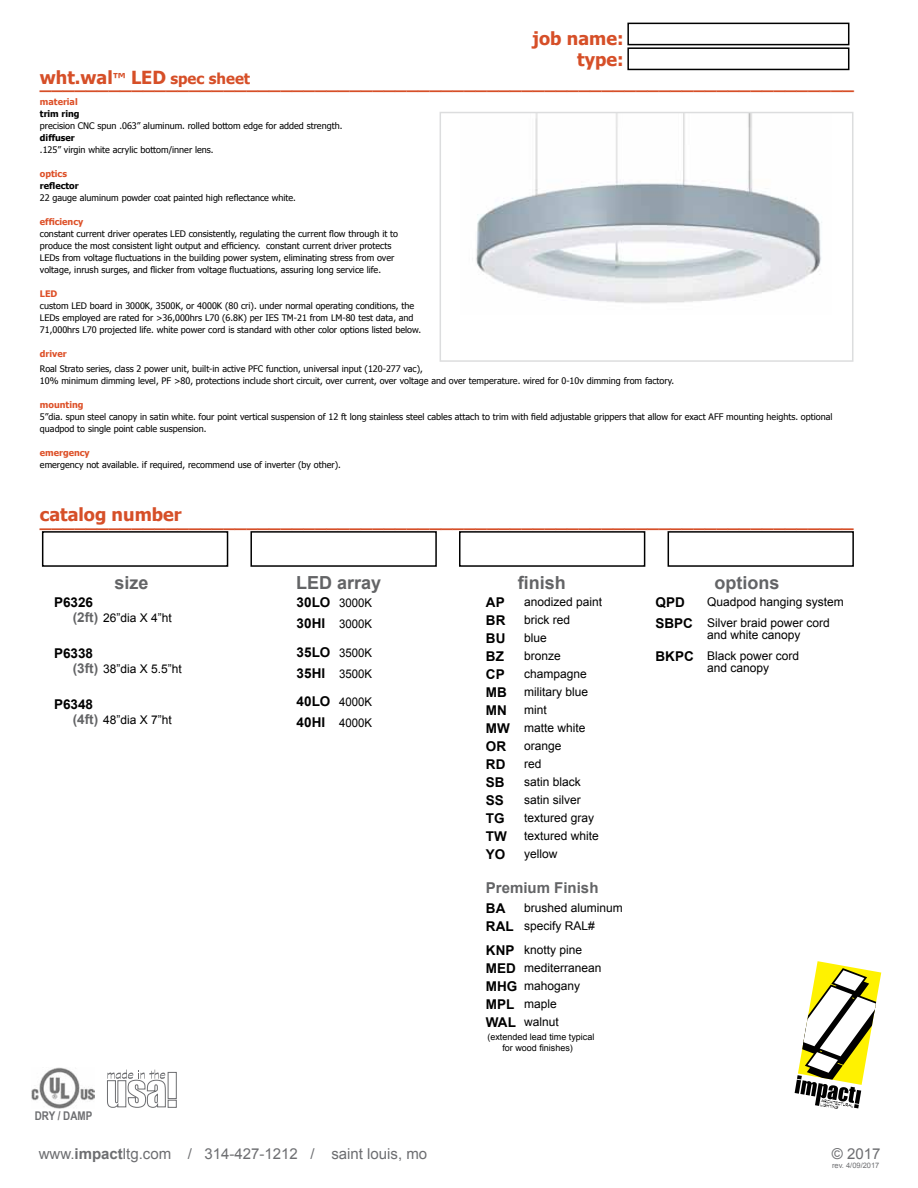
<style>
.page{position:relative;width:918px;height:1188px;background:#fff}
.page>*{position:absolute;margin:0;border:0;box-sizing:border-box;transform-origin:0 0}
.t1{font:700 18px/21px "Tahoma";color:#d64f28;text-align:right}
.t2{font:700 18px "Arial";color:#636466}
.t3{font:15px "Arial";color:#6d6e71}
.t4{font:700 15px "Tahoma";color:#d64f28}
.t5{font:700 15px "Arial";color:#636466}
.t6{font:700 13.5px/18px "Arial";color:#000}
.t7{font:12px/18px "Arial";color:#000}
.t8{font:12px/21px "Arial";color:#000;scale:.95 1}
.t9{font:700 12px "Arial Narrow";color:#6d6e71}
.t10{font:9px/12px "Tahoma";color:#000}
.t11{font:700 9px "Tahoma";color:#dd5028}
.t12{font:9px/10.5px "Arial";color:#000}
.t13{font:700 9px "Tahoma";color:#000}
.t14{font:7.5px "Arial";color:#6d6e71}
.s1{font-size:18px}
.s2{font-weight:700;font-size:13.5px;color:#636466}
.s3{font-weight:700}
</style>
<div class="page">
<div style="left:627px;top:23px;width:222px;height:22px;border:2px solid #000"></div>
<div style="left:459px;top:531px;width:186px;height:36px;border:2px solid #000"></div>
<div style="left:627px;top:47px;width:222px;height:23px;border:2px solid #000"></div>
<div style="left:668px;top:531px;width:186px;height:36px;border:2px solid #000"></div>
<div style="left:250px;top:531px;width:187px;height:36px;border:2px solid #000"></div>
<div style="left:42px;top:531px;width:186px;height:36px;border:2px solid #000"></div>
<svg style="left:795px;top:961px;width:86px;height:148px"></svg>
<img style="left:476px;top:115px;width:346px;height:188px">
<div style="left:440px;top:112px;width:413px;height:250px;border:2px solid #dcddde"></div>
<div style="left:168px;top:1100px;width:9px;height:8px;background:#fff;border:1px solid #6d6e71"></div>
<div style="left:168px;top:1072px;width:9px;height:27px;background:#fff;border:1px solid #6d6e71"></div>
<svg style="left:107px;top:1070px;width:59px;height:38px"></svg>
<img style="left:31px;top:1068px;width:64px;height:41px">
<h1 class="t1" style="left:533px;top:27px;width:92px">job name: type:</h1>
<h1 class="t1" style="left:40px;top:66px;width:74px">wht.wal</h1>
<h1 class="t1" style="left:40px;top:72px;width:815px">_______________________________________________________________________</h1>
<h2 class="t4" style="left:113px;top:69px;width:139px">™ <span class="s1">LED</span> spec sheet</h2>
<p class="t11" style="left:40px;top:96px;width:39px">material</p>
<p class="t13" style="left:40px;top:108px;width:41px">trim ring</p>
<p class="t10" style="left:40px;top:120px;width:304px">precision CNC spun .063” aluminum. rolled bottom edge for added strength.</p>
<p class="t13" style="left:40px;top:132px;width:36px">diffuser</p>
<p class="t10" style="left:40px;top:144px;width:175px">.125” virgin white acrylic bottom/inner lens.</p>
<p class="t11" style="left:40px;top:168px;width:29px">optics</p>
<p class="t13" style="left:40px;top:180px;width:40px">reflector</p>
<p class="t10" style="left:40px;top:192px;width:258px">22 gauge aluminum powder coat painted high reflectance white.</p>
<p class="t11" style="left:40px;top:216px;width:45px">efficiency</p>
<p class="t10" style="left:40px;top:228px;width:360px">constant current driver operates LED consistently, regulating the current flow through it to produce the most consistent light output and efficiency. constant current driver protects LEDs from voltage fluctuations in the building power system, eliminating stress from over voltage, inrush surges, and flicker from voltage fluctuations, assuring long service life.</p>
<p class="t11" style="left:40px;top:288px;width:19px">LED</p>
<p class="t10" style="left:40px;top:300px;width:383px">custom LED board in 3000K, 3500K, or 4000K (80 cri). under normal operating conditions, the<br>LEDs employed are rated for &gt;36,000hrs L70 (6.8K) per IES TM-21 from LM-80 test data, and<br>71,000hrs L70 projected life. white power cord is standard with other color options listed below.</p>
<p class="t11" style="left:40px;top:348px;width:28px">driver</p>
<p class="t10" style="left:40px;top:363px;width:636px">Roal Strato series, class 2 power unit, built-in active PFC function, universal input (120-277 vac),<br>10% minimum dimming level, PF &gt;80, protections include short circuit, over current, over voltage and over temperature. wired for 0-10v dimming from factory.</p>
<p class="t11" style="left:40px;top:399px;width:45px">mounting</p>
<p class="t10" style="left:40px;top:411px;width:794px">5”dia. spun steel canopy in satin white. four point vertical suspension of 12 ft long stainless steel cables attach to trim with field adjustable grippers that allow for exact AFF mounting heights. optional quadpod to single point cable suspension.</p>
<p class="t11" style="left:40px;top:447px;width:51px">emergency</p>
<p class="t10" style="left:40px;top:459px;width:302px">emergency not available. if required, recommend use of inverter (by other).</p>
<h1 class="t1" style="left:40px;top:504px;width:143px">catalog number</h1>
<h1 class="t1" style="left:40px;top:509px;width:815px">_______________________________________________________________________</h1>
<h1 class="t2" style="left:115px;top:570px;width:36px">size</h1>
<h1 class="t2" style="left:518px;top:570px;width:50px">finish</h1>
<h1 class="t2" style="left:714px;top:570px;width:66px">options</h1>
<h1 class="t2" style="left:296px;top:570px;width:87px">LED array</h1>
<h3 class="t6" style="left:54px;top:594px;width:41px">P6326</h3>
<h3 class="t7" style="left:73px;top:609px;width:101px"><span class="s2">(2ft)</span> 26”dia X 4”ht</h3>
<h3 class="t6" style="left:54px;top:645px;width:41px">P6338</h3>
<h3 class="t7" style="left:73px;top:660px;width:111px"><span class="s2">(3ft)</span> 38”dia X 5.5”ht</h3>
<h3 class="t6" style="left:54px;top:696px;width:41px">P6348</h3>
<h3 class="t7" style="left:73px;top:711px;width:101px"><span class="s2">(4ft)</span> 48”dia X 7”ht</h3>
<h3 class="t6" style="left:297px;top:592px;width:35px;line-height:21px">30LO<br>30HI</h3>
<h3 class="t6" style="left:297px;top:642px;width:35px;line-height:21px">35LO<br>35HI</h3>
<h3 class="t6" style="left:297px;top:691px;width:35px;line-height:21px">40LO<br>40HI</h3>
<h3 class="t8" style="left:339px;top:593px;width:36px">3000K<br>3000K</h3>
<h3 class="t8" style="left:339px;top:642px;width:36px">3500K<br>3500K</h3>
<h3 class="t8" style="left:339px;top:692px;width:36px">4000K<br>4000K</h3>
<h3 class="t9" style="left:35px;top:1107px;width:59px">DRY / DAMP</h3>
<h2 class="t3" style="left:39px;top:1144px;width:390px">www.<span class="s3">impact</span>ltg.com / 314-427-1212 / saint louis, mo</h2>
<h3 class="t6" style="left:486px;top:594px;width:25px">AP<br>BR<br>BU<br>BZ<br>CP<br>MB<br>MN<br>MW<br>OR<br>RD<br>SB<br>SS<br>TG<br>TW<br>YO</h3>
<h3 class="t7" style="left:524px;top:593px;width:80px">anodized paint brick red<br>blue<br>bronze champagne military blue mint<br>matte white orange<br>red<br>satin black satin silver textured gray textured white yellow</h3>
<h2 class="t5" style="left:486px;top:878px;width:114px">Premium Finish</h2>
<h3 class="t6" style="left:486px;top:900px;width:29px">BA<br>RAL</h3>
<h3 class="t6" style="left:486px;top:942px;width:33px">KNP<br>MED<br>MHG<br>MPL<br>WAL</h3>
<h3 class="t7" style="left:524px;top:899px;width:100px">brushed aluminum specify RAL#</h3>
<h3 class="t7" style="left:524px;top:941px;width:79px">knotty pine mediterranean mahogany maple<br>walnut</h3>
<p class="t12" style="left:502px;top:1032px;width:94px;text-indent:-15px">(extended lead time typical for wood finishes)</p>
<h3 class="t6" style="left:656px;top:592px;width:39px;line-height:21px">QPD<br>SBPC</h3>
<h3 class="t6" style="left:656px;top:648px;width:40px">BKPC</h3>
<h3 class="t7" style="left:707px;top:591px;width:138px;line-height:21px">Quadpod hanging system<br>Silver braid power cord</h3>
<h3 class="t7" style="left:707px;top:624px;width:95px;line-height:21px">and white canopy<br>Black power cord</h3>
<h3 class="t7" style="left:707px;top:659px;width:64px">and canopy</h3>
<h2 class="t3" style="left:832px;top:1144px;width:50px">© 2017</h2>
<p class="t14" style="left:832px;top:1160px;width:49px">rev. 4/09/2017</p>
</div>
